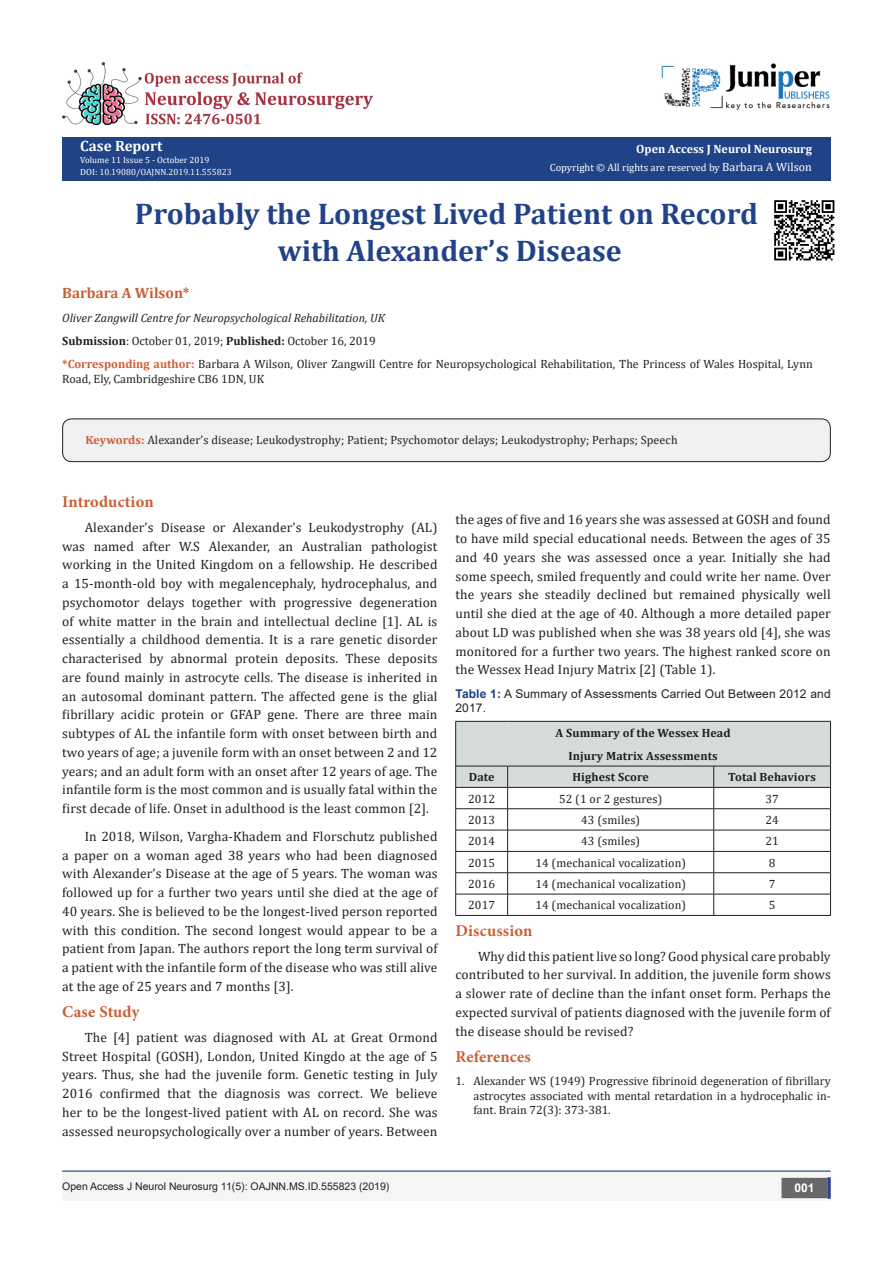
<style>
.page{position:relative;width:893px;height:1263px;background:#fff}
.page>*{position:absolute;margin:0;border:0;box-sizing:border-box;transform-origin:0 0}
.t1{font:700 30px/37.5px "Cambria";color:#214289;text-align:center}
.t2{font:700 16.5px "Minion Pro";letter-spacing:.01em;color:#ca5f37}
.t3{font:700 15px "Cambria";color:#ca5f37}
.t4{font:700 15px "Cambria";color:#fff}
.t5{font:13.5px/18.8px "Cambria";letter-spacing:.01em;color:#231f20;text-align:justify}
.t6{font:12px/14.4px "Cambria";color:#231f20}
.t7{font:700 12px "Cambria";letter-spacing:.01em;color:#231f20}
.t8{font:italic 12px "Cambria";color:#231f20}
.t9{font:12px/14.4px "Arial";letter-spacing:.01em;color:#231f20}
.t10{font:700 12px "Cambria";color:#fff}
.t11{font:700 12px "Arial";color:#fff}
.t12{font:10.5px "Arial";color:#231f20}
.t13{font:10.5px "Cambria";color:#fff}
.t14{font:9px "Cambria";color:#f7f7f8}
.t15{font:9px "Cambria";color:#fff}
.s1{color:#fff}
.s2{font-size:12px}
.s3{font-weight:700}
.s4{font-weight:700;color:#d05f38}
.s5{font-weight:700;color:#ca5f37}
.s6{font-weight:700;color:#183f89}
</style>
<div class="page">
<div style="left:62px;top:137px;width:769px;height:43px;background:#204287"></div>
<div style="left:62px;top:1172px;width:494px;height:29px;background:#f5f5f4"></div>
<div style="left:507px;top:1172px;width:324px;height:29px;background:#f5f5f4"></div>
<div style="left:782px;top:1178px;width:45px;height:19px;background:#68676a"></div>
<div style="left:781px;top:1178px;width:46px;height:20px;border:2px solid #68676a"></div>
<svg style="left:827px;top:1177px;width:4px;height:22px"></svg>
<img style="left:661px;top:63px;width:169px;height:47px">
<hr style="left:62px;top:1170px;width:769px;height:2px;background:#183f89">
<svg style="left:455px;top:721px;width:376px;height:194px"></svg>
<hr style="left:455px;top:915px;width:53px;height:1px;background:#231f20">
<hr style="left:508px;top:915px;width:206px;height:1px;background:#231f20">
<hr style="left:714px;top:915px;width:117px;height:1px;background:#231f20">
<img style="left:62px;top:62px;width:310px;height:63px">
<div style="left:63px;top:419px;width:767px;height:43px;background:#f0f1f2;border-radius:9px"></div>
<div style="left:62px;top:418px;width:769px;height:44px;border:1px solid #231f20;border-radius:9px"></div>
<img style="left:774px;top:200px;width:61px;height:61px">
<p class="t4" style="left:80px;top:135px;width:84px">Case Report</p>
<p class="t15" style="left:80px;top:155px;width:131px">Volume 11 Issue 5 - October 2019</p>
<p class="t14" style="left:80px;top:167px;width:153px"><span class="s1">DOI:</span> 10.19080/OAJNN.2019.11.555823</p>
<p class="t10" style="left:636px;top:141px;width:177px">Open Access J Neurol Neurosurg</p>
<p class="t13" style="left:550px;top:161px;width:264px">Copyright © All rights are reserved by <span class="s2">Barbara A Wilson</span></p>
<p class="t1" style="left:135px;top:194px;width:625px">Probably the Longest Lived Patient on Record with Alexander’s Disease</p>
<p class="t3" style="left:62px;top:282px;width:129px">Barbara A Wilson*</p>
<p class="t8" style="left:62px;top:309px;width:324px">Oliver Zangwill Centre for Neuropsychological Rehabilitation, UK</p>
<p class="t6" style="left:62px;top:334px;width:315px"><span class="s3">Submission</span>: October 01, 2019; <span class="s3">Published:</span> October 16, 2019</p>
<p class="t6" style="left:62px;top:357px;width:752px"><span class="s4">*Corresponding author:</span> Barbara A Wilson, Oliver Zangwill Centre for Neuropsychological Rehabilitation, The Princess of Wales Hospital, Lynn<br>Road, Ely, Cambridgeshire CB6 1DN, UK</p>
<p class="t6" style="left:86px;top:433px;width:594px"><span class="s5">Keywords:</span> Alexander’s disease; Leukodystrophy; Patient; Psychomotor delays; Leukodystrophy; Perhaps; Speech</p>
<p class="t2" style="left:62px;top:490px;width:93px">Introduction</p>
<p class="t5" style="left:62px;top:518px;width:377px;text-indent:22px">Alexander’s Disease or Alexander’s Leukodystrophy (AL) was named after W.S Alexander, an Australian pathologist working in the United Kingdom on a fellowship. He described a 15-month-old boy with megalencephaly, hydrocephalus, and psychomotor delays together with progressive degeneration of white matter in the brain and intellectual decline [1]. AL is essentially a childhood dementia. It is a rare genetic disorder characterised by abnormal protein deposits. These deposits are found mainly in astrocyte cells. The disease is inherited in an autosomal dominant pattern. The affected gene is the glial fibrillary acidic protein or GFAP gene. There are three main subtypes of AL the infantile form with onset between birth and two years of age; a juvenile form with an onset between 2 and 12 years; and an adult form with an onset after 12 years of age. The infantile form is the most common and is usually fatal within the first decade of life. Onset in adulthood is the least common [2].</p>
<p class="t5" style="left:62px;top:827px;width:377px;text-indent:22px">In 2018, Wilson, Vargha-Khadem and Florschutz published a paper on a woman aged 38 years who had been diagnosed with Alexander’s Disease at the age of 5 years. The woman was followed up for a further two years until she died at the age of 40 years. She is believed to be the longest-lived person reported with this condition. The second longest would appear to be a patient from Japan. The authors report the long term survival of a patient with the infantile form of the disease who was still alive at the age of 25 years and 7 months [3].</p>
<p class="t2" style="left:62px;top:1000px;width:79px">Case Study</p>
<p class="t5" style="left:62px;top:1028px;width:377px;text-indent:22px">The [4] patient was diagnosed with AL at Great Ormond Street Hospital (GOSH), London, United Kingdo at the age of 5 years. Thus, she had the juvenile form. Genetic testing in July 2016 confirmed that the diagnosis was correct. We believe her to be the longest-lived patient with AL on record. She was assessed neuropsychologically over a number of years. Between</p>
<p class="t5" style="left:455px;top:510px;width:377px">the ages of five and 16 years she was assessed at GOSH and found to have mild special educational needs. Between the ages of 35 and 40 years she was assessed once a year. Initially she had some speech, smiled frequently and could write her name. Over the years she steadily declined but remained physically well until she died at the age of 40. Although a more detailed paper about LD was published when she was 38 years old [4], she was monitored for a further two years. The highest ranked score on the Wessex Head Injury Matrix [2] (Table 1).</p>
<p class="t9" style="left:455px;top:686px;width:377px"><span class="s6">Table 1:</span> A Summary of Assessments Carried Out Between 2012 and<br>2017.</p>
<p class="t7" style="left:555px;top:724px;width:177px">A Summary of the Wessex Head</p>
<p class="t7" style="left:568px;top:747px;width:151px">Injury Matrix Assessments</p>
<p class="t7" style="left:469px;top:769px;width:27px">Date</p>
<p class="t7" style="left:572px;top:769px;width:78px">Highest Score</p>
<p class="t7" style="left:728px;top:769px;width:89px">Total Behaviors</p>
<p class="t6" style="left:468px;top:791px;width:28px">2012</p>
<p class="t6" style="left:559px;top:791px;width:105px">52 (1 or 2 gestures)</p>
<p class="t6" style="left:765px;top:791px;width:15px">37</p>
<p class="t6" style="left:468px;top:813px;width:28px">2013</p>
<p class="t6" style="left:581px;top:813px;width:61px">43 (smiles)</p>
<p class="t6" style="left:765px;top:813px;width:15px">24</p>
<p class="t6" style="left:468px;top:834px;width:28px">2014</p>
<p class="t6" style="left:581px;top:834px;width:61px">43 (smiles)</p>
<p class="t6" style="left:765px;top:834px;width:15px">21</p>
<p class="t6" style="left:468px;top:855px;width:28px">2015</p>
<p class="t6" style="left:535px;top:855px;width:152px">14 (mechanical vocalization)</p>
<p class="t6" style="left:769px;top:855px;width:8px">8</p>
<p class="t6" style="left:468px;top:877px;width:28px">2016</p>
<p class="t6" style="left:535px;top:877px;width:152px">14 (mechanical vocalization)</p>
<p class="t6" style="left:769px;top:877px;width:8px">7</p>
<p class="t6" style="left:468px;top:898px;width:28px">2017</p>
<p class="t6" style="left:535px;top:898px;width:152px">14 (mechanical vocalization)</p>
<p class="t6" style="left:769px;top:898px;width:8px">5</p>
<p class="t2" style="left:455px;top:919px;width:78px">Discussion</p>
<p class="t5" style="left:455px;top:946px;width:377px;text-indent:22px">Why did this patient live so long? Good physical care probably contributed to her survival. In addition, the juvenile form shows a slower rate of decline than the infant onset form. Perhaps the expected survival of patients diagnosed with the juvenile form of the disease should be revised?</p>
<p class="t2" style="left:455px;top:1045px;width:77px">References</p>
<p class="t6" style="left:473px;top:1074px;width:359px;text-align:justify;text-indent:-18px">1. Alexander WS (1949) Progressive fibrinoid degeneration of fibrillary astrocytes associated with mental retardation in a hydrocephalic in&shy;fant. Brain 72(3): 373-381.</p>
<p class="t12" style="left:62px;top:1179px;width:329px">Open Access J Neurol Neurosurg 11(5): OAJNN.MS.ID.555823 (2019)</p>
<p class="t11" style="left:794px;top:1180px;width:22px">001</p>
</div>
